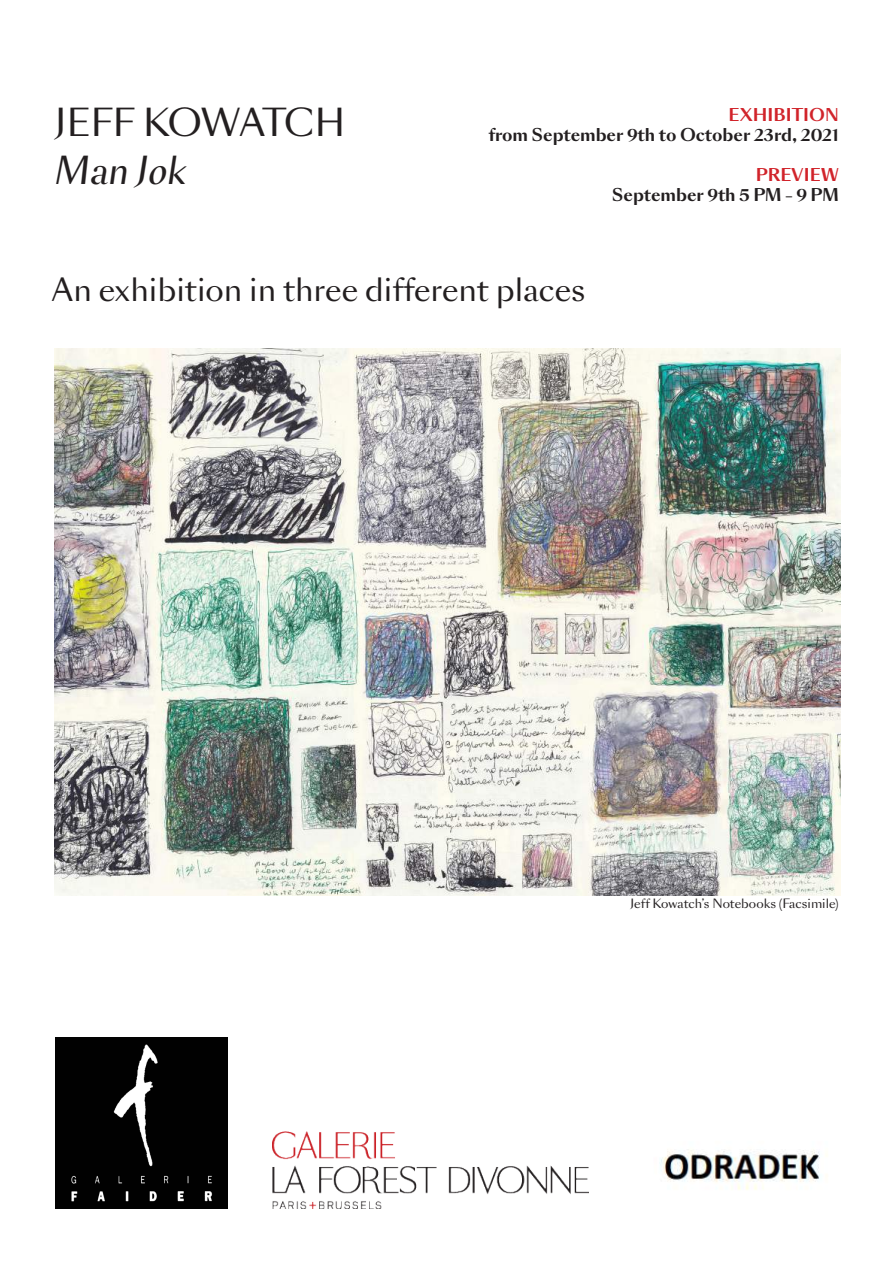
<style>
.page{position:relative;width:893px;height:1263px;background:#fff}
.page>*{position:absolute;margin:0;border:0;box-sizing:border-box;transform-origin:0 0}
.t1{font:36px "Sang Bleu Sans";letter-spacing:-.035em;color:#231f20}
.t2{font:italic 36px "Sang Bleu Sans";color:#231f20}
.t3{font:30px "Sang Bleu Sans";color:#231f20}
.t4{font:700 16.5px "Sang Bleu Sans";color:#231f20}
.t5{font:700 16.5px "Sang Bleu Sans";color:#d1232a}
.t6{font:12px "Sang Bleu Sans";color:#231f20}
</style>
<div class="page">
<img style="left:272px;top:1132px;width:316px;height:77px">
<img style="left:659px;top:1149px;width:168px;height:41px">
<div style="left:55px;top:1037px;width:172px;height:172px;background:#010101"></div>
<img style="left:54px;top:349px;width:786px;height:546px">
<h1 class="t1" style="left:54px;top:99px;width:293px">JEFF KOWATCH</h1>
<h1 class="t2" style="left:54px;top:148px;width:134px">Man Jok</h1>
<p class="t5" style="left:728px;top:104px;width:112px">EXHIBITION</p>
<p class="t4" style="left:489px;top:124px;width:352px">from September 9th to October 23rd, 2021</p>
<p class="t5" style="left:756px;top:164px;width:85px">PREVIEW</p>
<p class="t4" style="left:612px;top:183px;width:229px">September 9th 5 PM – 9 PM</p>
<h2 class="t3" style="left:51px;top:271px;width:536px">An exhibition in three different places</h2>
<p class="t6" style="left:630px;top:895px;width:210px">Jeff Kowatch’s Notebooks (Facsimile)</p>
</div>
